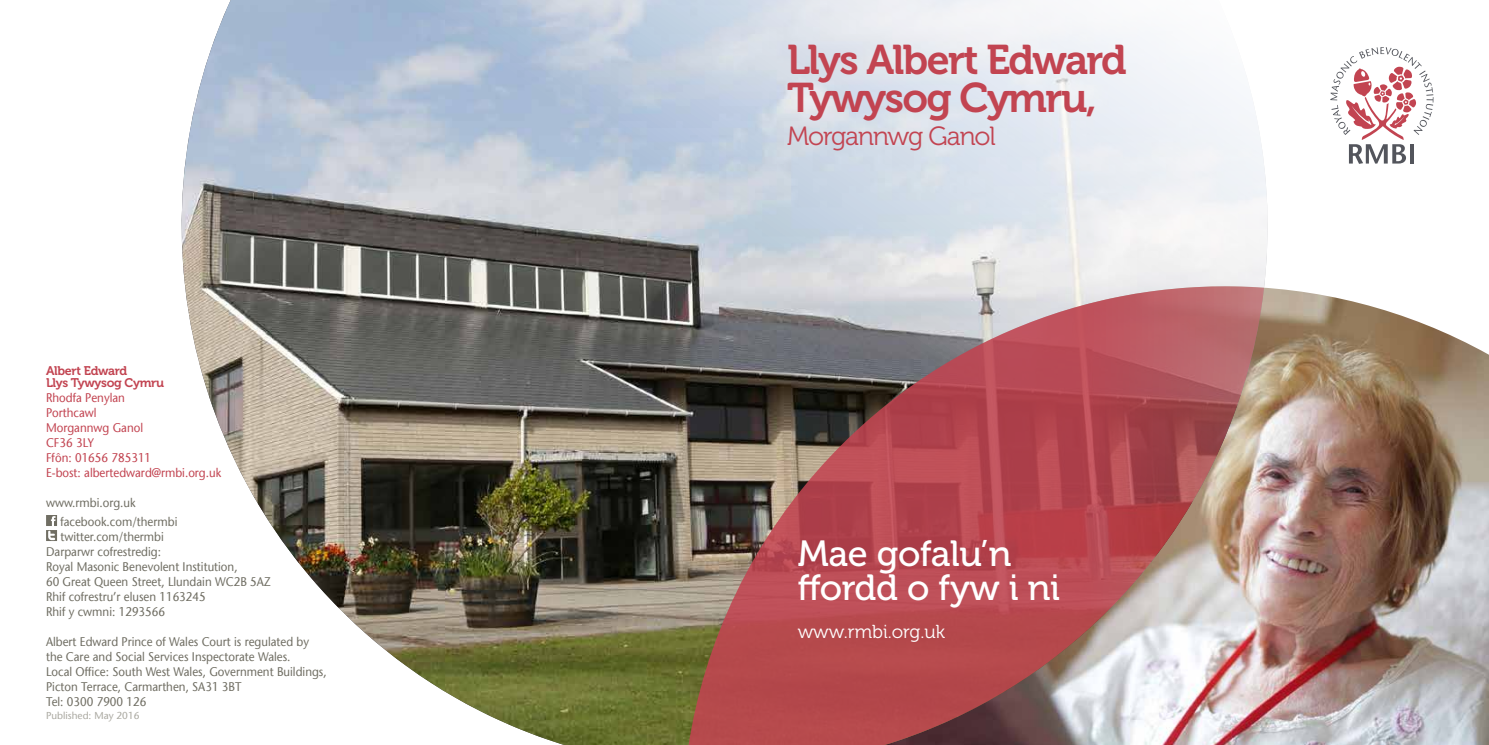
<style>
.page{position:relative;width:1489px;height:745px;background:#fff}
.page>*{position:absolute;margin:0;border:0;box-sizing:border-box;transform-origin:0 0}
.t1{font:41.25px/38.8px "Museo 700";letter-spacing:-.04em;color:#c24451}
.t2{font:36.25px/33.8px "Museo 500";letter-spacing:-.01em;color:#fff}
.t3{font:26.25px "Museo 300";letter-spacing:-.04em;color:#c24451}
.t4{font:18.75px "Museo 300";color:#fff}
.t5{font:12.5px/15px "Stone Sans";color:#706e63;scale:.92 1}
.t6{font:12.5px/15px "Stone Sans";color:#c24451;scale:.92 1}
.t7{font:12.5px/12.5px "Museo 700";letter-spacing:-.025em;color:#c24451}
.t8{font:10px "Stone Sans";color:#aaa9a1}
</style>
<div class="page">
<img style="left:1329px;top:296px;width:159px;height:448px">
<img style="left:1304px;top:292px;width:25px;height:452px">
<img style="left:181px;top:0;width:1123px;height:744px">
<svg style="left:1330px;top:47px;width:103px;height:117px"></svg>
<img style="left:685px;top:276px;width:578px;height:468px">
<svg style="left:46px;top:515px;width:11px;height:25px"></svg>
<p class="t7" style="left:46px;top:364px;width:119px">Albert Edward<br>Llys Tywysog Cymru</p>
<p class="t6" style="left:46px;top:390px;width:192px">Rhodfa Penylan<br>Porthcawl<br>Morgannwg Ganol<br>CF36 3LY<br>Ffôn: 01656 785311<br>E-bost: albertedward@rmbi.org.uk</p>
<p class="t5" style="left:60px;top:493px;width:129px;line-height:18.5px;text-indent:-14px">www.rmbi.org.uk facebook.com/thermbi</p>
<p class="t5" style="left:46px;top:529px;width:246px;text-indent:14px">twitter.com/thermbi<br>Darparwr cofrestredig:<br>Royal Masonic Benevolent Institution,<br>60 Great Queen Street, Llundain WC2B 5AZ<br>Rhif cofrestru’r elusen 1163245<br>Rhif y cwmni: 1293566</p>
<p class="t5" style="left:46px;top:634px;width:306px">Albert Edward Prince of Wales Court is regulated by the Care and Social Services Inspectorate Wales.<br>Local Office: South West Wales, Government Buildings, Picton Terrace, Carmarthen, SA31 3BT<br>Tel: 0300 7900 126</p>
<p class="t8" style="left:46px;top:708px;width:95px">Published: May 2016</p>
<h1 class="t1" style="left:787px;top:40px;width:341px">Llys Albert Edward<br>Tywysog Cymru,</h1>
<h3 class="t3" style="left:787px;top:122px;width:210px">Morgannwg Ganol</h3>
<h2 class="t2" style="left:797px;top:537px;width:264px">Mae gofalu’n ffordd o fyw i ni</h2>
<h3 class="t4" style="left:797px;top:621px;width:149px">www.rmbi.org.uk</h3>
</div>
